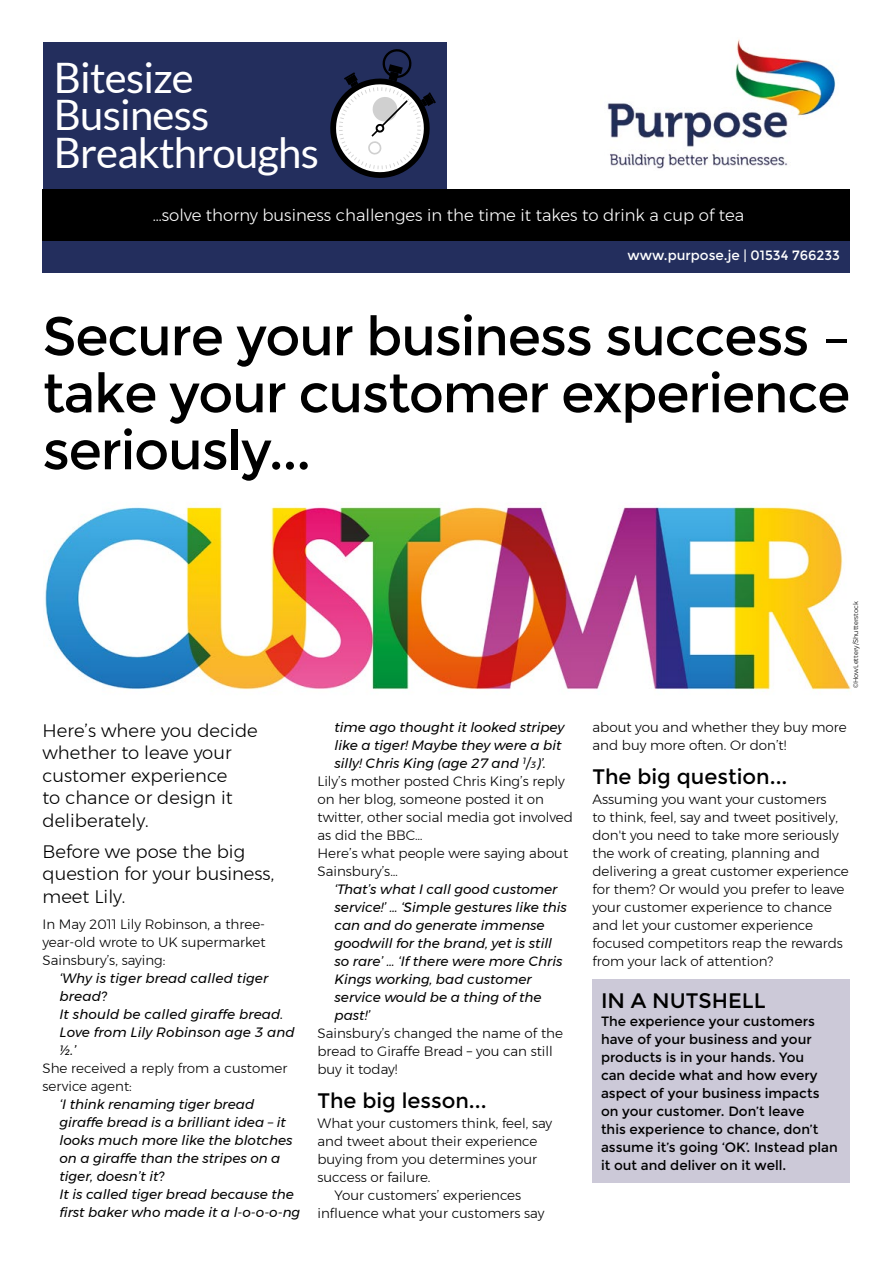
<style>
.page{position:relative;width:893px;height:1263px;background:#fff}
.page>*{position:absolute;margin:0;border:0;box-sizing:border-box;transform-origin:0 0}
.HEADING{font:54px/57px "Montserrat";letter-spacing:-.025em;color:#000;text-align:justify}
.t1{font:42px/37.5px "Lato";letter-spacing:-.02em;color:#fff}
.SUBHEAD{font:21px "Montserrat";color:#000}
.BOXED_HEADING{font:21px "Montserrat";color:#000}
.first_para{font:300 18px/22.5px "Montserrat";color:#000}
.t2{font:300 16.5px "Montserrat";color:#fff}
.body{font:300 13.5px/18px "Montserrat";color:#000}
.QUOTE{font:italic 13.5px/18px "Montserrat";color:#000}
.BOXED_PARAGRAPH{font:13.5px/18px "Montserrat";color:#000}
.t3{font:13.5px "Montserrat";color:#fff}
.PHOTO_CREDIT{font:300 6.75px "Montserrat";color:#000}
.s1{font-size:9px}
</style>
<div class="page">
<div style="left:43px;top:197px;width:807px;height:76px;background:#232e5d"></div>
<div style="left:43px;top:43px;width:403px;height:181px;background:#232e5d"></div>
<svg style="left:330px;top:49px;width:106px;height:129px"></svg>
<div style="left:43px;top:189px;width:807px;height:51px;background:#000"></div>
<img style="left:607px;top:39px;width:229px;height:130px">
<div style="left:592px;top:979px;width:258px;height:43px;background:#ccc9d8"></div>
<div style="left:592px;top:1005px;width:258px;height:177px;background:#ccc9d8"></div>
<img style="left:45px;top:505px;width:806px;height:187px">
<h2 class="t1" style="left:54px;top:58px;width:267px">Bitesize<br>Business<br>Breakthroughs</h2>
<p class="t2" style="left:153px;top:203px;width:593px">…solve thorny business challenges in the time it takes to drink a cup of tea</p>
<p class="t3" style="left:627px;top:248px;width:214px">www.purpose.je | 01534 766233</p>
<p class="HEADING" style="left:43px;top:308px;width:809px">Secure your business success – take your customer experience seriously...</p>
<p class="first_para" style="left:43px;top:719px;width:217px">Here’s where you decide whether to leave your customer experience<br>to chance or design it deliberately.</p>
<p class="first_para" style="left:43px;top:840px;width:233px">Before we pose the big question for your business, meet Lily.</p>
<p class="body" style="left:43px;top:915px;width:225px;text-align:justify">In May 2011 Lily Robinson, a three&shy;year-old wrote to UK supermarket Sainsbury’s, saying:</p>
<p class="QUOTE" style="left:60px;top:969px;width:210px">‘Why is tiger bread called tiger bread?</p>
<p class="QUOTE" style="left:60px;top:1005px;width:225px">It should be called giraffe bread.</p>
<p class="QUOTE" style="left:60px;top:1023px;width:237px">Love from Lily Robinson age 3 and ½.’</p>
<p class="body" style="left:43px;top:1059px;width:246px">She received a reply from a customer service agent:</p>
<p class="QUOTE" style="left:60px;top:1095px;width:235px">‘I think renaming tiger bread giraffe bread is a brilliant idea – it looks much more like the blotches on a giraffe than the stripes on a tiger, doesn’t it?</p>
<p class="QUOTE" style="left:60px;top:1185px;width:242px">It is called tiger bread because the first baker who made it a l-o-o-o-ng</p>
<p class="QUOTE" style="left:334px;top:718px;width:231px">time ago thought it looked stripey like a tiger! Maybe they were a bit silly! Chris King (age 27 and <sup>1</sup>/<span class="s1">3</span>)’.</p>
<p class="body" style="left:317px;top:772px;width:257px">Lily’s mother posted Chris King’s reply on her blog, someone posted it on twitter, other social media got involved as did the BBC…</p>
<p class="body" style="left:317px;top:844px;width:252px">Here’s what people were saying about<br>Sainsbury’s…</p>
<p class="QUOTE" style="left:334px;top:880px;width:234px">‘That’s what I call good customer service!’ … ‘Simple gestures like this can and do generate immense goodwill for the brand, yet is still so rare’ … ‘If there were more Chris<br>Kings working, bad customer service would be a thing of the past!’</p>
<p class="body" style="left:317px;top:1024px;width:247px">Sainsbury’s changed the name of the bread to Giraffe Bread – you can still buy it today!</p>
<p class="SUBHEAD" style="left:317px;top:1088px;width:171px">The big lesson...</p>
<p class="body" style="left:317px;top:1114px;width:236px">What your customers think, feel, say and tweet about their experience buying from you determines your success or failure.</p>
<p class="body" style="left:317px;top:1186px;width:228px;text-align:center">Your customers’ experiences influence what your customers say</p>
<p class="PHOTO_CREDIT" style="left:851px;top:688px;width:88px;rotate:-90deg">©HowLettery/Shutterstock</p>
<p class="body" style="left:592px;top:718px;width:256px">about you and whether they buy more and buy more often. Or don’t!</p>
<p class="SUBHEAD" style="left:592px;top:764px;width:196px">The big question...</p>
<p class="body" style="left:592px;top:790px;width:258px">Assuming you want your customers<br>to think, feel, say and tweet positively, don't you need to take more seriously the work of creating, planning and delivering a great customer experience for them? Or would you prefer to leave your customer experience to chance and let your customer experience focused competitors reap the rewards from your lack of attention?</p>
<p class="BOXED_HEADING" style="left:601px;top:989px;width:166px">IN A NUTSHELL</p>
<p class="BOXED_PARAGRAPH" style="left:601px;top:1013px;width:238px">The experience your customers have of your business and your products is in your hands. You<br>can decide what and how every aspect of your business impacts on your customer. Don’t leave<br>this experience to chance, don’t assume it’s going ‘OK’. Instead plan it out and deliver on it well.</p>
</div>
